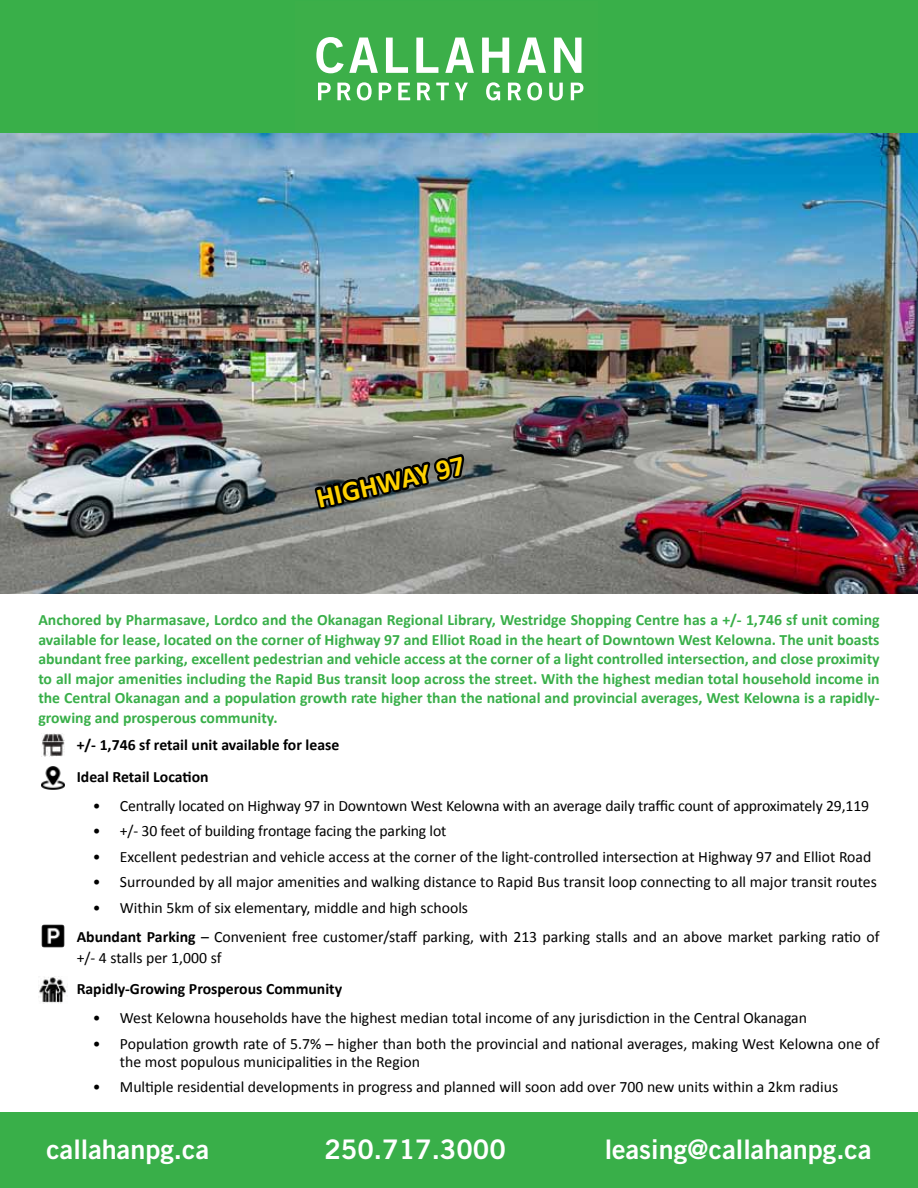
<style>
.page{position:relative;width:918px;height:1188px;background:#fff}
.page>*{position:absolute;margin:0;border:0;box-sizing:border-box;transform-origin:0 0}
.t1{font:700 28.5px "Calibri";color:#ffd200}
.t2{font:27px "Trade Gothic Bold Two";color:#fff}
.t3{font:15.75px/28.5px "Calibri";color:#000}
.t4{font:700 15.75px/19.5px "Calibri";color:#39af49;text-align:justify}
.t5{font:700 15.75px/31.8px "Calibri";color:#000}
.s1{font-weight:700}
</style>
<div class="page">
<div style="left:0;top:0;width:918px;height:135px;background:#39af49"></div>
<div style="left:0;top:1112px;width:918px;height:76px;background:#39af49"></div>
<img style="left:0;top:134px;width:918px;height:460px">
<img style="left:42px;top:734px;width:22px;height:22px">
<img style="left:42px;top:766px;width:23px;height:23px">
<img style="left:41px;top:924px;width:23px;height:23px">
<img style="left:39px;top:977px;width:27px;height:26px">
<img style="left:311px;top:37px;width:272px;height:557px">
<h1 class="t1" style="left:313px;top:481px;width:153px;rotate:-13deg">HIGHWAY 97</h1>
<p class="t4" style="left:38px;top:610px;width:843px">Anchored by Pharmasave, Lordco and the Okanagan Regional Library, Westridge Shopping Centre has a +/- 1,746 sf unit coming available for lease, located on the corner of Highway 97 and Elliot Road in the heart of Downtown West Kelowna. The unit boasts abundant free parking, excellent pedestrian and vehicle access at the corner of a light controlled intersection, and close proximity to all major amenities including the Rapid Bus transit loop across the street. With the highest median total household income in the Central Okanagan and a population growth rate higher than the national and provincial averages, West Kelowna is a rapidly&shy;growing and prosperous community.</p>
<p class="t5" style="left:77px;top:729px;width:264px">+/- 1,746 sf retail unit available for lease<br>Ideal Retail Location</p>
<p class="t3" style="left:93px;top:791px;width:778px">• Centrally located on Highway 97 in Downtown West Kelowna with an average daily traffic count of approximately 29,119</p>
<p class="t3" style="left:93px;top:817px;width:355px">• +/- 30 feet of building frontage facing the parking lot</p>
<p class="t3" style="left:93px;top:842px;width:780px">• Excellent pedestrian and vehicle access at the corner of the light-controlled intersection at Highway 97 and Elliot Road</p>
<p class="t3" style="left:93px;top:868px;width:786px">• Surrounded by all major amenities and walking distance to Rapid Bus transit loop connecting to all major transit routes</p>
<p class="t3" style="left:77px;top:894px;width:804px;text-indent:16px">• Within 5km of six elementary, middle and high schools<br><span class="s1">Abundant Parking</span> – Convenient free customer/staff parking, with 213 parking stalls and an above market parking ratio of</p>
<p class="t3" style="left:77px;top:943px;width:146px">+/- 4 stalls per 1,000 sf</p>
<p class="t5" style="left:77px;top:973px;width:267px">Rapidly-Growing Prosperous Community</p>
<p class="t3" style="left:93px;top:1004px;width:716px">• West Kelowna households have the highest median total income of any jurisdiction in the Central Okanagan</p>
<p class="t3" style="left:120px;top:1035px;width:761px;line-height:18px;text-indent:-27px">• Population growth rate of 5.7% – higher than both the provincial and national averages, making West Kelowna one of the most populous municipalities in the Region</p>
<p class="t3" style="left:93px;top:1073px;width:747px">• Multiple residential developments in progress and planned will soon add over 700 new units within a 2km radius</p>
<h2 class="t2" style="left:46px;top:1133px;width:164px">callahanpg.ca</h2>
<h2 class="t2" style="left:324px;top:1133px;width:183px">250.717.3000</h2>
<h2 class="t2" style="left:605px;top:1133px;width:268px">leasing@callahanpg.ca</h2>
</div>
